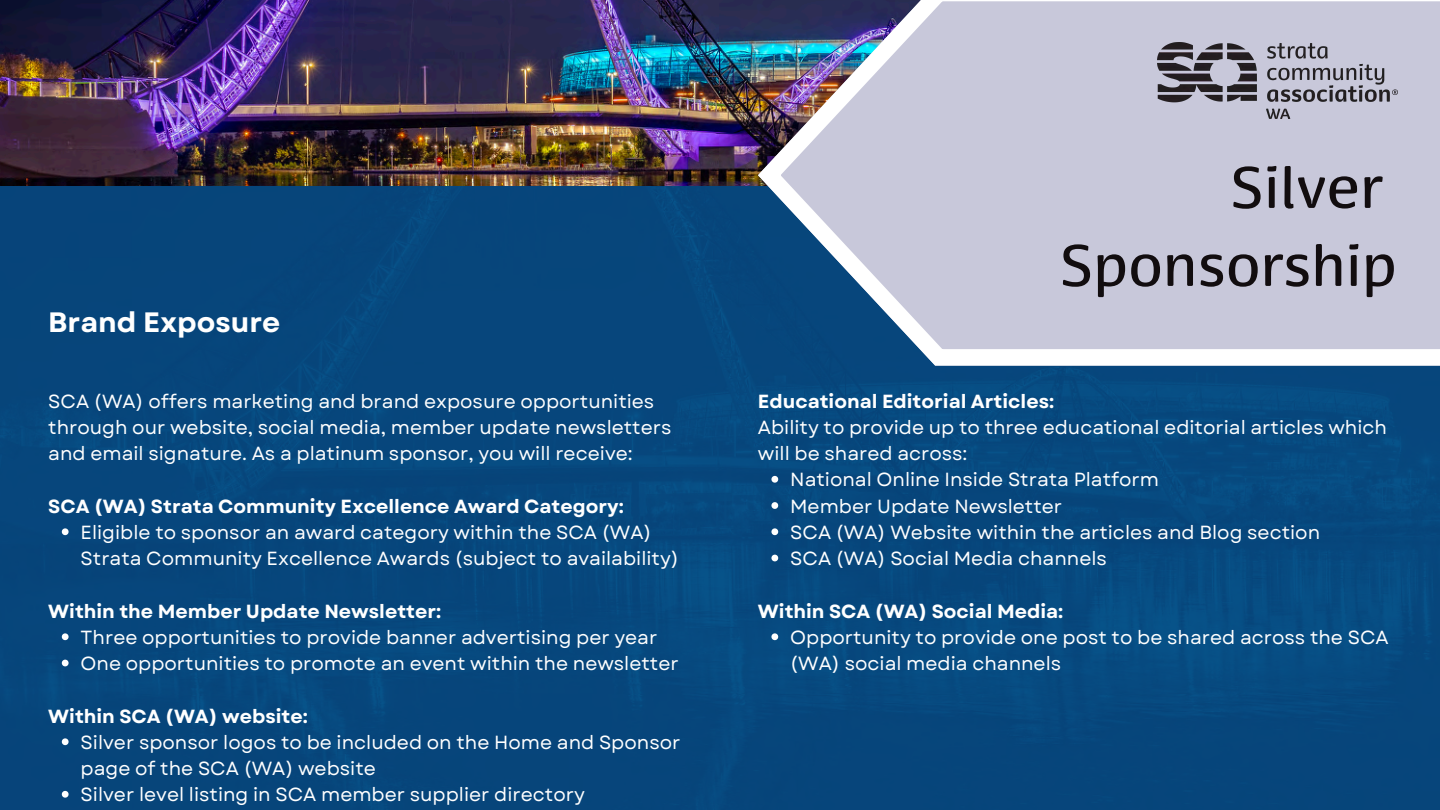
<style>
.page{position:relative;width:1440px;height:810px;background:#024a80}
.page>*{position:absolute;margin:0;border:0;box-sizing:border-box;transform-origin:0 0}
.t1{font:56px/78px "Dancer Pro";color:#120d0f;text-align:right}
.t2{font:700 28px "Garet";color:#fff}
.t3{font:19px/26.2px "Garet";color:#fff}
.t4{font:700 19px "Garet";color:#fff}
</style>
<div class="page">
<img style="left:0;top:0;width:758px;height:185px">
<svg style="left:758px;top:0;width:682px;height:366px;background:#b6bbcf"></svg>
<img style="left:1158px;top:43px;width:239px;height:76px">
<svg style="left:62px;top:528px;width:7px;height:7px"></svg>
<svg style="left:62px;top:633px;width:7px;height:7px"></svg>
<svg style="left:62px;top:660px;width:7px;height:6px"></svg>
<svg style="left:62px;top:738px;width:7px;height:7px"></svg>
<svg style="left:62px;top:791px;width:7px;height:7px"></svg>
<svg style="left:771px;top:476px;width:7px;height:7px"></svg>
<svg style="left:771px;top:502px;width:7px;height:7px"></svg>
<svg style="left:771px;top:528px;width:7px;height:7px"></svg>
<svg style="left:771px;top:555px;width:7px;height:6px"></svg>
<svg style="left:771px;top:633px;width:7px;height:7px"></svg>
<p class="t2" style="left:48px;top:302px;width:234px">Brand Exposure</p>
<h2 class="t3" style="left:48px;top:388px;width:625px">SCA (WA) offers marketing and brand exposure opportunities through our website, social media, member update newsletters and email signature. As a platinum sponsor, you will receive:</h2>
<p class="t4" style="left:48px;top:492px;width:577px">SCA (WA) Strata Community Excellence Award Category:</p>
<h3 class="t3" style="left:81px;top:519px;width:600px">Eligible to sponsor an award category within the SCA (WA)<br>Strata Community Excellence Awards (subject to availability)</h3>
<p class="t4" style="left:48px;top:597px;width:394px">Within the Member Update Newsletter:</p>
<h3 class="t3" style="left:81px;top:624px;width:578px">Three opportunities to provide banner advertising per year</h3>
<p class="t3" style="left:81px;top:650px;width:600px">One opportunities to promote an event within the newsletter</p>
<p class="t4" style="left:48px;top:702px;width:261px">Within SCA (WA) website:</p>
<h3 class="t3" style="left:81px;top:729px;width:601px">Silver sponsor logos to be included on the Home and Sponsor page of the SCA (WA) website</h3>
<p class="t3" style="left:81px;top:782px;width:506px">Silver level listing in SCA member supplier directory</p>
<h1 class="t1" style="left:1060px;top:155px;width:339px">Silver<br>Sponsorship</h1>
<p class="t4" style="left:758px;top:387px;width:298px">Educational Editorial Articles:</p>
<p class="t3" style="left:758px;top:414px;width:631px">Ability to provide up to three educational editorial articles which will be shared across:</p>
<p class="t3" style="left:790px;top:467px;width:370px">National Online Inside Strata Platform</p>
<p class="t3" style="left:790px;top:493px;width:273px">Member Update Newsletter</p>
<p class="t3" style="left:790px;top:519px;width:531px">SCA (WA) Website within the articles and Blog section</p>
<p class="t3" style="left:790px;top:545px;width:318px">SCA (WA) Social Media channels</p>
<h3 class="t4" style="left:758px;top:597px;width:307px">Within SCA (WA) Social Media:</h3>
<p class="t3" style="left:790px;top:624px;width:600px">Opportunity to provide one post to be shared across the SCA (WA) social media channels</p>
</div>
